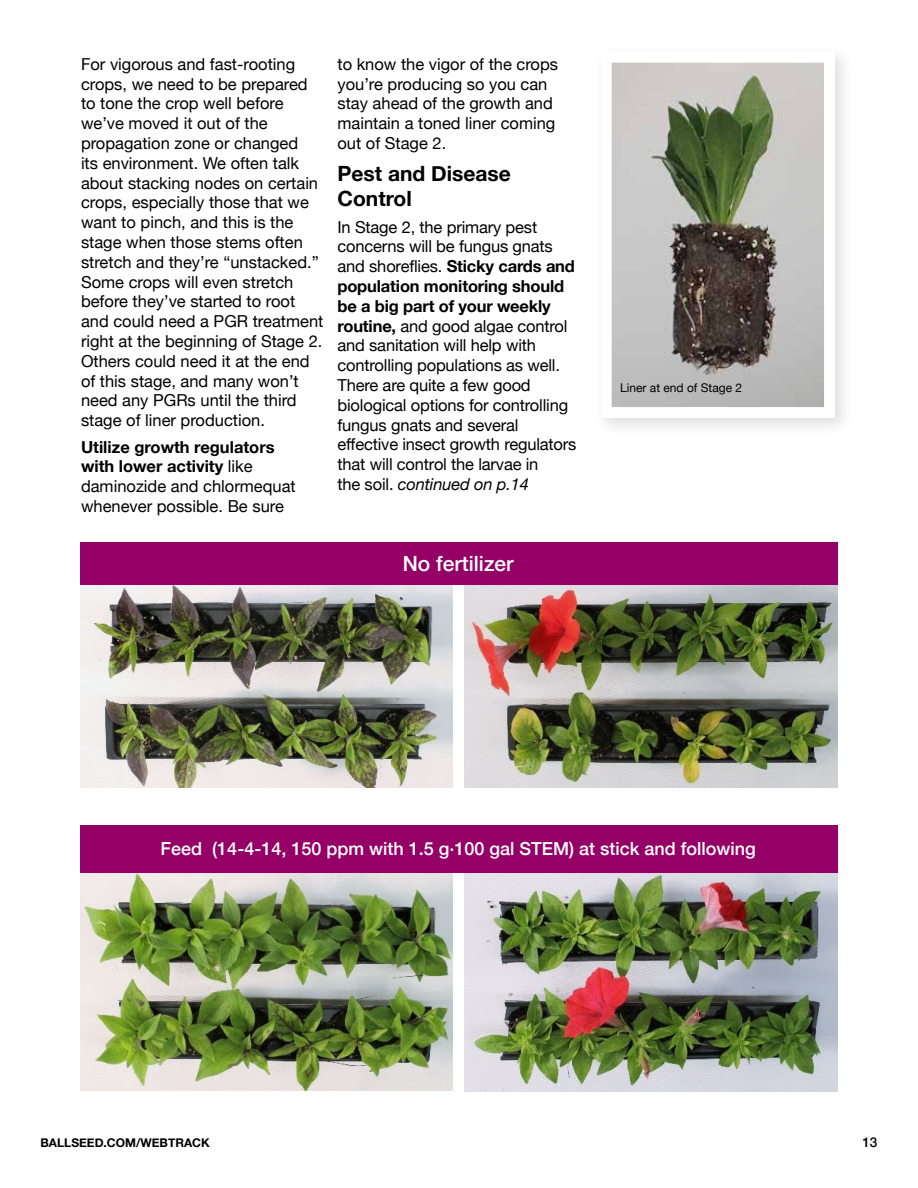
<style>
.page{position:relative;width:918px;height:1188px;background:#fff}
.page>*{position:absolute;margin:0;border:0;box-sizing:border-box;transform-origin:0 0}
.t1{font:700 21px/25.2px "Helvetica Neue";color:#000}
.t2{font:500 21px "Helvetica Neue";color:#fff}
.t3{font:500 18px "Helvetica Neue";color:#fff}
.t4{font:16.5px/19.8px "Helvetica Neue";color:#000}
.t5{font:500 13.5px "Helvetica Neue";color:#000}
.t6{font:700 12px "Helvetica Neue";color:#000}
.t7{font:12px "Helvetica Neue";color:#000}
.s1{font-weight:700}
.s2{font-style:italic}
</style>
<div class="page">
<img style="left:80px;top:584px;width:373px;height:203px">
<img style="left:465px;top:584px;width:372px;height:203px">
<img style="left:80px;top:873px;width:373px;height:218px">
<img style="left:464px;top:873px;width:373px;height:218px">
<div style="left:80px;top:542px;width:757px;height:42px;background:#940066"></div>
<div style="left:80px;top:825px;width:757px;height:48px;background:#940066"></div>
<div style="left:593px;top:44px;width:262px;height:394px;background:#000;opacity:.13"></div>
<img style="left:613px;top:64px;width:210px;height:342px">
<div style="left:601px;top:52px;width:234px;height:366px;border:11px solid #fff"></div>
<p class="t4" style="left:81px;top:55px;width:244px">For vigorous and fast-rooting crops, we need to be prepared to tone the crop well before we’ve moved it out of the propagation zone or changed<br>its environment. We often talk about stacking nodes on certain crops, especially those that we want to pinch, and this is the stage when those stems often stretch and they’re “unstacked.”<br>Some crops will even stretch before they’ve started to root and could need a PGR treatment right at the beginning of Stage 2.<br>Others could need it at the end of this stage, and many won’t need any PGRs until the third stage of liner production.</p>
<p class="t4" style="left:81px;top:438px;width:216px"><span class="s1">Utilize growth regulators with lower activity</span> like daminozide and chlormequat whenever possible. Be sure</p>
<p class="t4" style="left:337px;top:55px;width:222px">to know the vigor of the crops you’re producing so you can stay ahead of the growth and maintain a toned liner coming out of Stage 2.</p>
<p class="t1" style="left:338px;top:161px;width:175px">Pest and Disease<br>Control</p>
<p class="t4" style="left:338px;top:218px;width:241px">In Stage 2, the primary pest concerns will be fungus gnats and shoreflies. <span class="s1">Sticky cards and population monitoring should be a big part of your weekly routine,</span> and good algae control and sanitation will help with controlling populations as well.<br>There are quite a few good biological options for controlling fungus gnats and several effective insect growth regulators that will control the larvae in<br>the soil. <span class="s2">continued on p.14</span></p>
<p class="t2" style="left:403px;top:547px;width:112px">No fertilizer</p>
<p class="t7" style="left:620px;top:379px;width:124px">Liner at end of Stage 2</p>
<p class="t3" style="left:161px;top:835px;width:597px">Feed (14-4-14, 150 ppm with 1.5 g·100 gal STEM) at stick and following</p>
<p class="t6" style="left:40px;top:1133px;width:171px">BALLSEED.COM/WEBTRACK</p>
<p class="t5" style="left:862px;top:1132px;width:17px">13</p>
</div>
